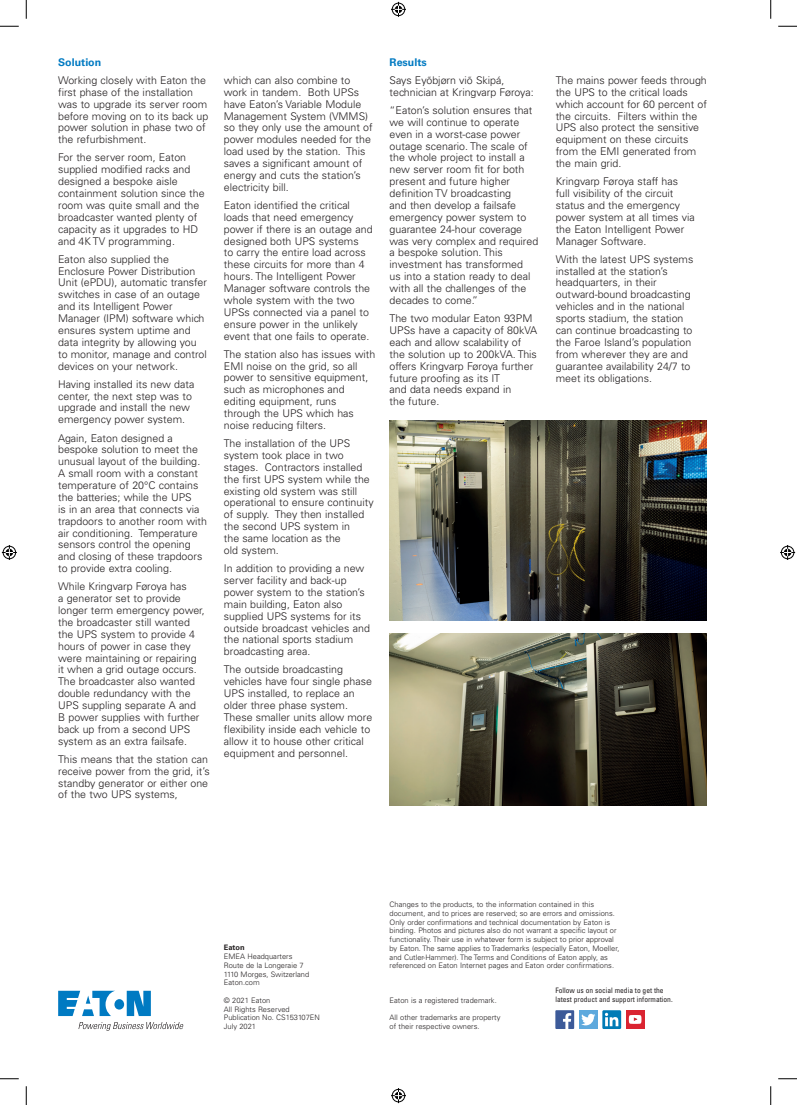
<style>
.page{position:relative;width:797px;height:1105px;background:#fff}
.page>*{position:absolute;margin:0;border:0;box-sizing:border-box;transform-origin:0 0}
._02_Body__8_5_pt{font:300 10.62px/11.9px "Univers LT Std";color:#231f20}
._02_Body_Head__8_5_p{font:700 10.62px "Univers LT Std";color:#007ac2}
._02_Body__8_5_pt-2{font:700 10.62px "Univers LT Std";color:#007ac2}
.t1{font:300 7.5px/8.8px "Univers LT Std";color:#231f20}
.t2{font:condensed 7.5px/8.8px "Univers LT Std";color:#231f20}
.t3{font:700 7.5px "Univers LT Std";color:#231f20}
</style>
<div class="page">
<div style="left:626px;top:1010px;width:18px;height:19px;background:#da2431"></div>
<div style="left:579px;top:1010px;width:18px;height:19px;background:#5ea9dd"></div>
<svg style="left:555px;top:1010px;width:19px;height:19px"></svg>
<svg style="left:581px;top:1014px;width:14px;height:11px"></svg>
<svg style="left:602px;top:1010px;width:19px;height:19px"></svg>
<svg style="left:605px;top:1013px;width:13px;height:13px"></svg>
<svg style="left:629px;top:1015px;width:12px;height:9px"></svg>
<svg style="left:58px;top:991px;width:93px;height:25px"></svg>
<svg style="left:78px;top:1022px;width:105px;height:9px"></svg>
<img style="left:389px;top:420px;width:318px;height:200px">
<img style="left:389px;top:633px;width:318px;height:172px">
<svg style="left:0;top:25px;width:19px;height:2px"></svg>
<svg style="left:778px;top:25px;width:19px;height:2px"></svg>
<svg style="left:0;top:1078px;width:19px;height:1px"></svg>
<svg style="left:778px;top:1078px;width:19px;height:1px"></svg>
<svg style="left:25px;top:0;width:2px;height:19px"></svg>
<svg style="left:25px;top:1086px;width:2px;height:19px"></svg>
<svg style="left:770px;top:0;width:1px;height:19px"></svg>
<svg style="left:770px;top:1086px;width:1px;height:19px"></svg>
<svg style="left:391px;top:2px;width:15px;height:15px"></svg>
<svg style="left:391px;top:1088px;width:15px;height:15px"></svg>
<svg style="left:2px;top:545px;width:15px;height:15px"></svg>
<svg style="left:780px;top:545px;width:15px;height:15px"></svg>
<p class="_02_Body_Head__8_5_p" style="left:58px;top:56px;width:45px">Solution</p>
<p class="_02_Body__8_5_pt" style="left:58px;top:74px;width:152px">Working closely with Eaton the first phase of the installation was to upgrade its server room before moving on to its back up power solution in phase two of the refurbishment.</p>
<p class="_02_Body__8_5_pt" style="left:58px;top:152px;width:148px">For the server room, Eaton supplied modified racks and designed a bespoke aisle containment solution since the room was quite small and the broadcaster wanted plenty of capacity as it upgrades to HD and 4K TV programming.</p>
<p class="_02_Body__8_5_pt" style="left:58px;top:253px;width:150px">Eaton also supplied the<br>Enclosure Power Distribution<br>Unit (ePDU), automatic transfer switches in case of an outage and its Intelligent Power<br>Manager (IPM) software which ensures system uptime and data integrity by allowing you to monitor, manage and control devices on your network.</p>
<p class="_02_Body__8_5_pt" style="left:58px;top:378px;width:138px">Having installed its new data center, the next step was to upgrade and install the new emergency power system.</p>
<p class="_02_Body__8_5_pt" style="left:58px;top:432px;width:150px">Again, Eaton designed a bespoke solution to meet the unusual layout of the building.<br>A small room with a constant temperature of 20°C contains the batteries; while the UPS<br>is in an area that connects via trapdoors to another room with air conditioning. Temperature sensors control the opening and closing of these trapdoors to provide extra cooling.</p>
<p class="_02_Body__8_5_pt" style="left:58px;top:581px;width:148px">While Kringvarp Føroya has<br>a generator set to provide longer term emergency power, the broadcaster still wanted the UPS system to provide 4 hours of power in case they were maintaining or repairing it when a grid outage occurs.<br>The broadcaster also wanted double redundancy with the<br>UPS suppling separate A and<br>B power supplies with further back up from a second UPS system as an extra failsafe.</p>
<p class="_02_Body__8_5_pt" style="left:58px;top:753px;width:153px">This means that the station can receive power from the grid, it’s standby generator or either one of the two UPS systems,</p>
<p class="_02_Body__8_5_pt" style="left:224px;top:74px;width:150px">which can also combine to work in tandem. Both UPSs have Eaton’s Variable Module<br>Management System (VMMS) so they only use the amount of power modules needed for the load used by the station. This saves a significant amount of energy and cuts the station’s electricity bill.</p>
<p class="_02_Body__8_5_pt" style="left:224px;top:199px;width:150px">Eaton identified the critical loads that need emergency power if there is an outage and designed both UPS systems<br>to carry the entire load across these circuits for more than 4 hours. The Intelligent Power<br>Manager software controls the whole system with the two<br>UPSs connected via a panel to ensure power in the unlikely event that one fails to operate.</p>
<p class="_02_Body__8_5_pt" style="left:224px;top:348px;width:153px">The station also has issues with<br>EMI noise on the grid, so all power to sensitive equipment, such as microphones and editing equipment, runs through the UPS which has noise reducing filters.</p>
<p class="_02_Body__8_5_pt" style="left:224px;top:437px;width:151px">The installation of the UPS system took place in two stages. Contractors installed the first UPS system while the existing old system was still operational to ensure continuity of supply. They then installed the second UPS system in<br>the same location as the<br>old system.</p>
<p class="_02_Body__8_5_pt" style="left:224px;top:562px;width:147px">In addition to providing a new server facility and back-up power system to the station’s main building, Eaton also supplied UPS systems for its outside broadcast vehicles and the national sports stadium broadcasting area.</p>
<p class="_02_Body__8_5_pt" style="left:224px;top:664px;width:150px">The outside broadcasting vehicles have four single phase<br>UPS installed, to replace an older three phase system.<br>These smaller units allow more flexibility inside each vehicle to allow it to house other critical equipment and personnel.</p>
<p class="_02_Body__8_5_pt-2" style="left:389px;top:56px;width:39px">Results</p>
<p class="_02_Body__8_5_pt" style="left:389px;top:74px;width:145px">Says Eyõbjørn viõ Skipá, technician at Kringvarp Føroya:</p>
<p class="_02_Body__8_5_pt" style="left:389px;top:104px;width:150px">“Eaton’s solution ensures that we will continue to operate even in a worst-case power outage scenario. The scale of the whole project to install a new server room fit for both present and future higher definition TV broadcasting<br>and then develop a failsafe emergency power system to guarantee 24-hour coverage was very complex and required a bespoke solution. This investment has transformed<br>us into a station ready to deal with all the challenges of the decades to come.”</p>
<p class="_02_Body__8_5_pt" style="left:389px;top:312px;width:149px">The two modular Eaton 93PM<br>UPSs have a capacity of 80kVA each and allow scalability of the solution up to 200kVA. This offers Kringvarp Føroya further future proofing as its IT<br>and data needs expand in<br>the future.</p>
<p class="_02_Body__8_5_pt" style="left:556px;top:74px;width:153px">The mains power feeds through the UPS to the critical loads which account for 60 percent of the circuits. Filters within the<br>UPS also protect the sensitive equipment on these circuits from the EMI generated from the main grid.</p>
<p class="_02_Body__8_5_pt" style="left:556px;top:176px;width:140px">Kringvarp Føroya staff has full visibility of the circuit status and the emergency power system at all times via the Eaton Intelligent Power<br>Manager Software.</p>
<p class="_02_Body__8_5_pt" style="left:556px;top:253px;width:139px">With the latest UPS systems installed at the station’s headquarters, in their outward-bound broadcasting vehicles and in the national sports stadium, the station can continue broadcasting to the Faroe Island’s population from wherever they are and guarantee availability 24/7 to meet its obligations.</p>
<p class="t1" style="left:389px;top:900px;width:231px">Changes to the products, to the information contained in this document, and to prices are reserved; so are errors and omissions.<br>Only order confirmations and technical documentation by Eaton is binding. Photos and pictures also do not warrant a specific layout or functionality. Their use in whatever form is subject to prior approval by Eaton. The same applies to Trademarks (especially Eaton, Moeller, and Cutler-Hammer). The Terms and Conditions of Eaton apply, as referenced on Eaton Internet pages and Eaton order confirmations.</p>
<p class="t2" style="left:555px;top:986px;width:119px">Follow us on social media to get the latest product and support information.</p>
<p class="t3" style="left:224px;top:943px;width:22px">Eaton</p>
<p class="t1" style="left:224px;top:952px;width:87px">EMEA Headquarters<br>Route de la Longeraie 7<br>1110 Morges, Switzerland<br>Eaton.com</p>
<p class="t1" style="left:224px;top:996px;width:98px">© 2021 Eaton<br>All Rights Reserved<br>Publication No. CS153107EN<br>July 2021</p>
<p class="t1" style="left:389px;top:996px;width:109px">Eaton is a registered trademark.</p>
<p class="t1" style="left:389px;top:1013px;width:113px">All other trademarks are property of their respective owners.</p>
</div>
